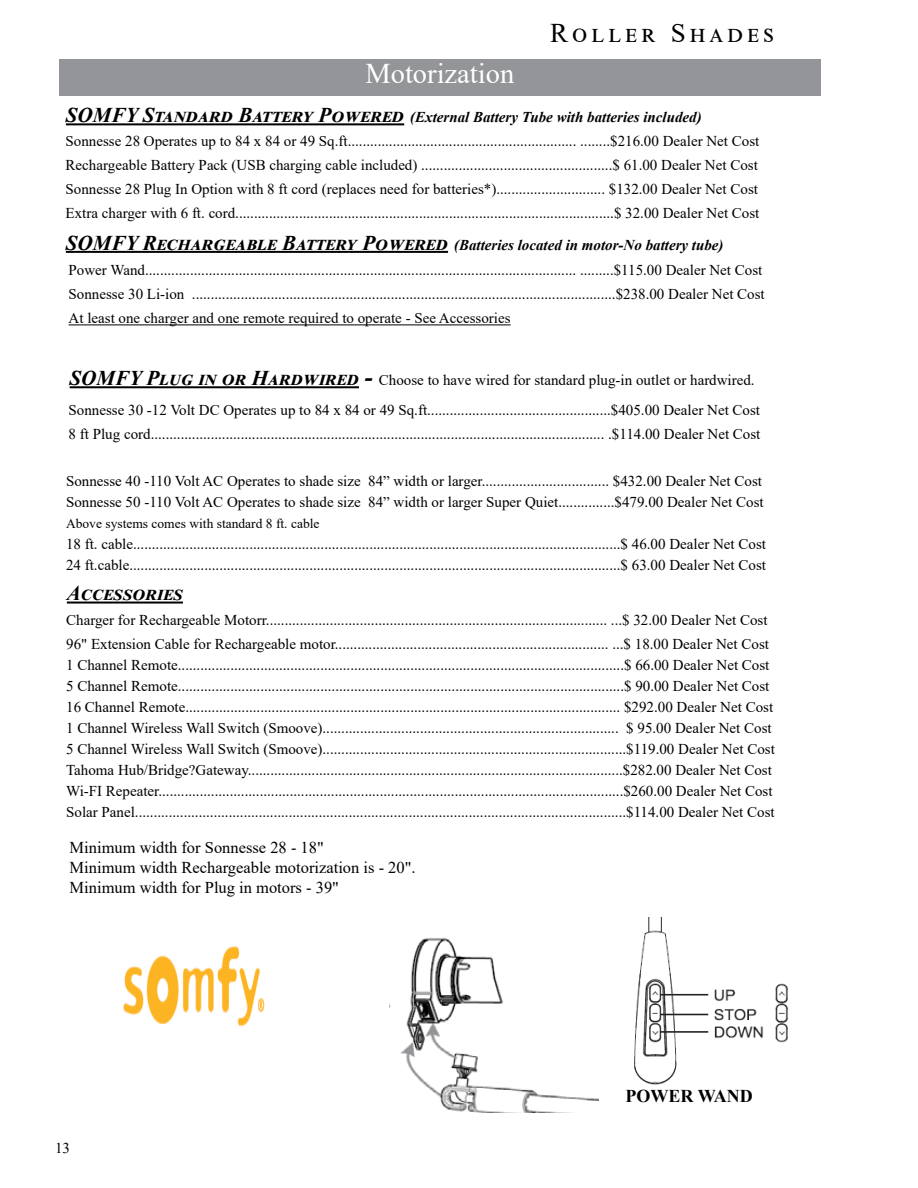
<style>
.page{position:relative;width:918px;height:1188px;background:#fff}
.page>*{position:absolute;margin:0;border:0;box-sizing:border-box;transform-origin:0 0}
.t1{font:28.5px "Times New Roman";color:#fff}
.t2{font:27px "Times New Roman";letter-spacing:.15em;color:#000}
.t3{font:italic 700 21px "Times New Roman";letter-spacing:.07em;color:#000}
.t4{font:700 18px "Times New Roman";color:#000}
.t5{font:16.5px/19.8px "Times New Roman";color:#000}
.t6{font:15px/21px "Times New Roman";color:#000}
.t7{font:italic 700 15px "Times New Roman";color:#000}
.t8{font:13.5px "Times New Roman";color:#000}
.s1{font-size:21px}
.s2{font-weight:700;font-style:italic;font-size:21px}
.s3{font-weight:700;font-style:italic}
.s4{font-weight:700;font-style:italic;font-size:24px}
</style>
<div class="page">
<div style="left:59px;top:59px;width:762px;height:36px;background:#939598"></div>
<hr style="left:70px;top:386px;width:289px;height:2px;background:#000">
<img style="left:123px;top:946px;width:142px;height:81px">
<hr style="left:66px;top:123px;width:338px;height:2px;background:#000">
<hr style="left:66px;top:251px;width:382px;height:2px;background:#000">
<hr style="left:69px;top:325px;width:442px;height:1px;background:#000">
<hr style="left:67px;top:602px;width:116px;height:2px;background:#000">
<img style="left:390px;top:937px;width:208px;height:175px">
<img style="left:634px;top:917px;width:154px;height:168px">
<h1 class="t1" style="left:365px;top:54px;width:150px">Motorization</h1>
<h2 class="t2" style="left:550px;top:14px;width:225px">Roller Shades</h2>
<p class="t7" style="left:66px;top:107px;width:637px"><span class="s1">SOMFY Standard Battery Powered</span> (External Battery Tube with batteries included)</p>
<p class="t6" style="left:66px;top:128px;width:695px;line-height:24px;text-align:justify">Sonnesse 28 Operates up to 84 x 84 or 49 Sq.ft............................................................. ........$216.00 Dealer Net Cost Rechargeable Battery Pack (USB charging cable included) ...................................................$ 61.00 Dealer Net Cost Sonnesse 28 Plug In Option with 8 ft cord (replaces need for batteries*)............................. $132.00 Dealer Net Cost Extra charger with 6 ft. cord.....................................................................................................$ 32.00 Dealer Net Cost</p>
<p class="t6" style="left:66px;top:231px;width:698px;line-height:25.7px"><span class="s2">SOMFY Rechar geable Battery Powered</span> <span class="s3">(Batteries located in motor-No battery tube)<br></span>Power Wand................................................................................................................... .........$115.00 Dealer Net Cost</p>
<p class="t6" style="left:69px;top:282px;width:698px;line-height:24px">Sonnesse 30 Li-ion .................................................................................................................$238.00 Dealer Net Cost<br>At least one charger and one remote required to operate - See Accessories</p>
<p class="t6" style="left:70px;top:369px;width:687px"><span class="s2">SOMFY Pl ug in or Hardwired</span> <span class="s4">-</span> Choose to have wired for standard plug-in outlet or hardwired.</p>
<p class="t6" style="left:69px;top:398px;width:693px;line-height:24px">Sonnesse 30 -12 Volt DC Operates up to 84 x 84 or 49 Sq.ft.................................................$405.00 Dealer Net Cost<br>8 ft Plug cord......................................................................................................................... .$114.00 Dealer Net Cost</p>
<p class="t6" style="left:66px;top:470px;width:699px">Sonnesse 40 -110 Volt AC Operates to shade size 84” width or larger.................................. $432.00 Dealer Net Cost<br>Sonnesse 50 -110 Volt AC Operates to shade size 84” width or larger Super Quiet...............$479.00 Dealer Net Cost</p>
<p class="t8" style="left:66px;top:514px;width:255px">Above systems comes with standard 8 ft. cable</p>
<p class="t6" style="left:66px;top:533px;width:701px">18 ft. cable..................................................................................................................................$ 46.00 Dealer Net Cost<br>24 ft.cable...................................................................................................................................$ 63.00 Dealer Net Cost</p>
<h3 class="t3" style="left:67px;top:579px;width:116px">Accessories</h3>
<p class="t6" style="left:66px;top:608px;width:704px;line-height:24px">Charger for Rechargeable Motorr........................................................................................... ...$ 32.00 Dealer Net Cost<br>96" Extension Cable for Rechargeable motor......................................................................... ...$ 18.00 Dealer Net Cost</p>
<p class="t6" style="left:66px;top:654px;width:710px">1 Channel Remote.......................................................................................................................$ 66.00 Dealer Net Cost 5 Channel Remote.......................................................................................................................$ 90.00 Dealer Net Cost 16 Channel Remote.................................................................................................................... $292.00 Dealer Net Cost 1 Channel Wireless Wall Switch (Smoove)............................................................................... $ 95.00 Dealer Net Cost 5 Channel Wireless Wall Switch (Smoove).................................................................................$119.00 Dealer Net Cost Tahoma Hub/Bridge?Gateway....................................................................................................$282.00 Dealer Net Cost Wi-FI Repeater............................................................................................................................$260.00 Dealer Net Cost Solar Panel...................................................................................................................................$114.00 Dealer Net Cost</p>
<p class="t5" style="left:70px;top:837px;width:348px">Minimum width for Sonnesse 28 - 18"<br>Minimum width Rechargeable motorization is - 20".<br>Minimum width for Plug in motors - 39"</p>
<p class="t6" style="left:55px;top:1137px;width:16px">13</p>
<p class="t4" style="left:626px;top:1083px;width:129px">POWER WAND</p>
</div>
